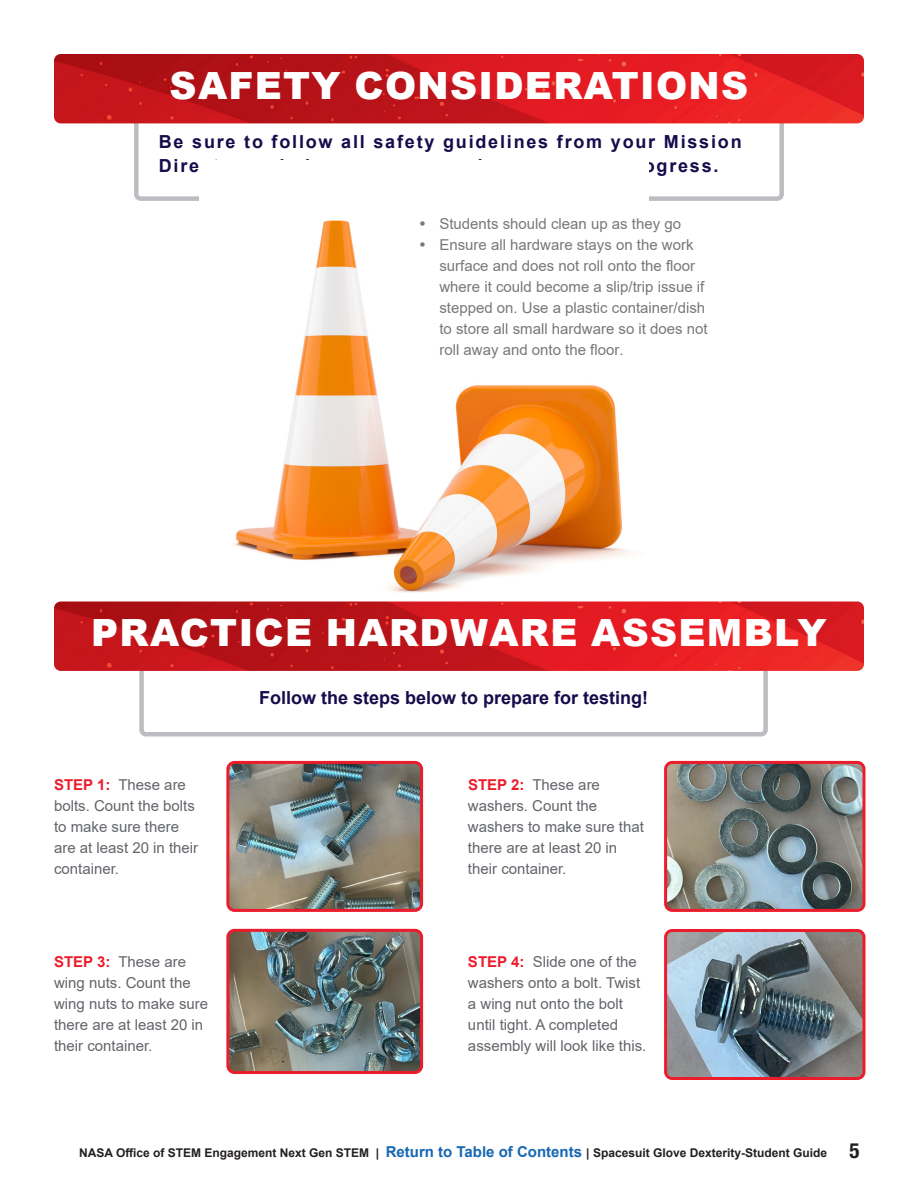
<style>
.page{position:relative;width:918px;height:1188px;background:#fff}
.page>*{position:absolute;margin:0;border:0;box-sizing:border-box;transform-origin:0 0}
.t1{font:900 37.5px "Arial";letter-spacing:.035em;color:#fff}
.t2{font:700 18px "Arial";letter-spacing:.1em;color:#160c4b}
.t3{font:700 18px "Arial";color:#160c4b}
.t4{font:15px/21px "Arial";color:#62656a}
.t5{font:15px/21px "Arial";color:#787877}
.t6{font:700 12px "Arial";color:#231f20}
.s1{font-weight:700;color:#eb1c2b}
.s2{font-size:15px;color:#1767b3}
.s3{font-family:"Helvetica Neue LT Std";font-stretch:condensed;font-size:21px}
</style>
<div class="page">
<div style="left:139px;top:658px;width:629px;height:79px;border:4px solid #bcbdc0;border-radius:4px"></div>
<div style="left:134px;top:110px;width:650px;height:91px;border:4px solid #bcbdc0;border-radius:4px"></div>
<img style="left:54px;top:54px;width:810px;height:69px">
<img style="left:200px;top:196px;width:448px;height:406px">
<img style="left:54px;top:602px;width:810px;height:69px">
<img style="left:230px;top:765px;width:189px;height:143px">
<div style="left:226px;top:761px;width:197px;height:151px;border:3px solid #eb1c2b;border-radius:7px"></div>
<img style="left:230px;top:930px;width:192px;height:140px">
<div style="left:226px;top:929px;width:197px;height:145px;border:3px solid #eb1c2b;border-radius:7px"></div>
<img style="left:668px;top:765px;width:194px;height:143px">
<div style="left:664px;top:761px;width:202px;height:151px;border:3px solid #eb1c2b;border-radius:7px"></div>
<img style="left:668px;top:933px;width:194px;height:143px">
<div style="left:664px;top:929px;width:202px;height:151px;border:3px solid #eb1c2b;border-radius:7px"></div>
<svg style="left:420px;top:222px;width:5px;height:4px"></svg>
<svg style="left:420px;top:243px;width:5px;height:4px"></svg>
<h1 class="t1" style="left:170px;top:58px;width:580px">SAFETY CONSIDERATIONS</h1>
<p class="t2" style="left:159px;top:129px;width:584px">Be sure to follow all safety guidelines from your Mission</p>
<p class="t5" style="left:439px;top:213px;width:270px">Students should clean up as they go Ensure all hardware stays on the work surface and does not roll onto the floor where it could become a slip/trip issue if stepped on. Use a plastic container/dish to store all small hardware so it does not roll away and onto the floor.</p>
<h1 class="t1" style="left:91px;top:606px;width:737px">PRACTICE HARDWARE ASSEMBLY</h1>
<p class="t4" style="left:54px;top:774px;width:146px"><span class="s1">STEP 1:</span> These are bolts. Count the bolts to make sure there are at least 20 in their container.</p>
<p class="t4" style="left:54px;top:951px;width:156px"><span class="s1">STEP 3:</span> These are wing nuts. Count the wing nuts to make sure there are at least 20 in their container.</p>
<p class="t3" style="left:259px;top:685px;width:391px">Follow the steps below to prepare for testing!</p>
<p class="t4" style="left:468px;top:774px;width:177px"><span class="s1">STEP 2:</span> These are washers. Count the washers to make sure that there are at least 20 in their container.</p>
<p class="t4" style="left:468px;top:951px;width:180px"><span class="s1">STEP 4:</span> Slide one of the washers onto a bolt. Twist a wing nut onto the bolt until tight. A completed assembly will look like this.</p>
<p class="t6" style="left:79px;top:1145px;width:782px">NASA Office of STEM Engagement Next Gen STEM | <span class="s2">Return to Table of Contents</span> | Spacesuit Glove Dexterity-Student Guide <span class="s3">5</span></p>
</div>
